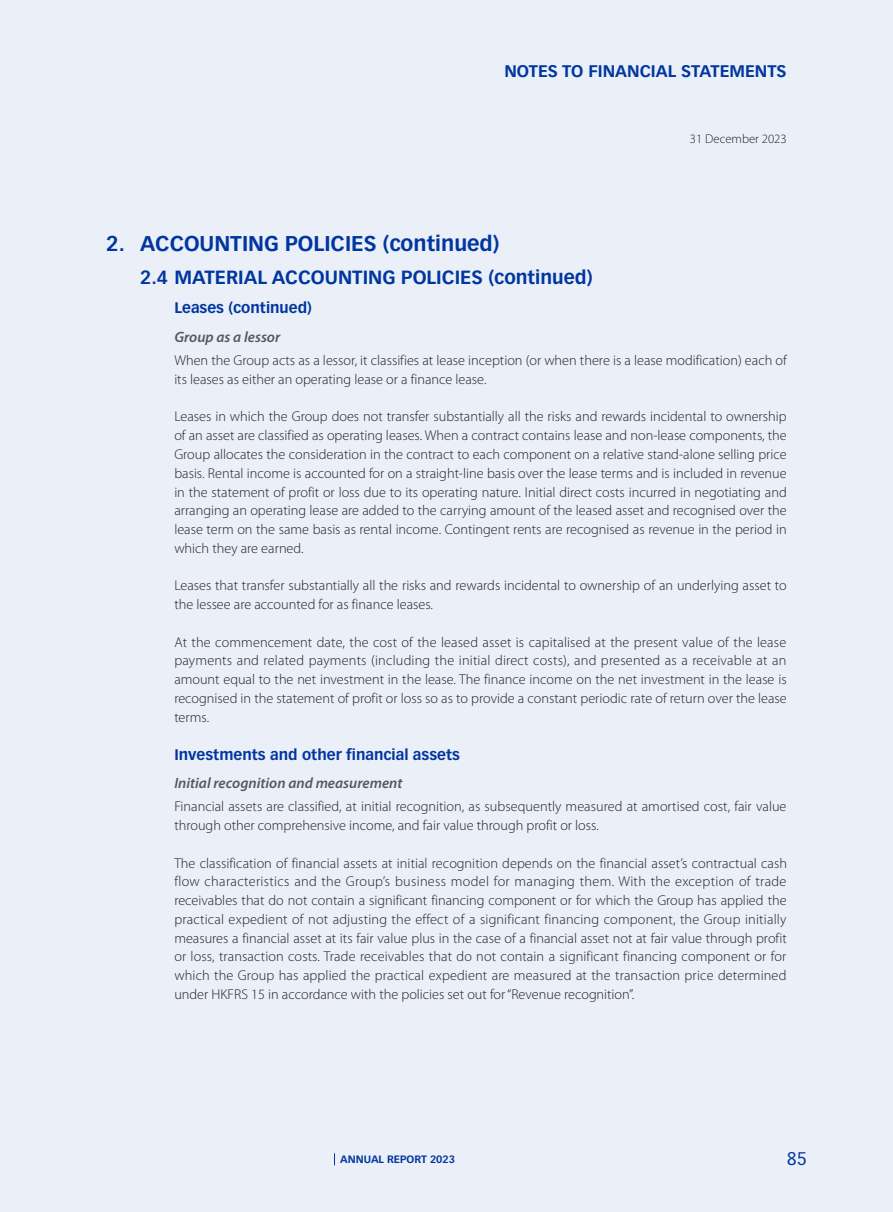
<style>
.page{position:relative;width:893px;height:1212px;background:#ebeff7}
.page>*{position:absolute;margin:0;border:0;box-sizing:border-box;transform-origin:0 0}
.t1{font:700 21px "Vectora LT Std";color:#0036a0}
.t2{font:700 18.75px "Vectora LT Std";color:#0036a0}
.t3{font:18px "Vectora LT Std";color:#0036a0}
.t4{font:700 16.5px "Vectora LT Std";color:#0036a0}
.t5{font:700 15px "Vectora LT Std";color:#0036a0}
.t6{font:italic 600 15px "Myriad Pro";color:#57585a}
.t7{font:300 14.25px/18.8px "Myriad Pro";color:#231f20}
.t8{font:300 12.75px "Myriad Pro";color:#231f20}
.t9{font:700 10.5px "Vectora LT Std";color:#0036a0}
</style>
<div class="page">
<p class="t4" style="left:504px;top:62px;width:284px">NOTES TO FINANCIAL STATEMENTS</p>
<p class="t8" style="left:690px;top:131px;width:98px">31 December 2023</p>
<h1 class="t1" style="left:106px;top:231px;width:395px">2. ACCOUNTING POLICIES (continued)</h1>
<h2 class="t2" style="left:140px;top:266px;width:454px">2.4 MATERIAL ACCOUNTING POLICIES (continued)</h2>
<p class="t5" style="left:174px;top:299px;width:139px">Leases (continued)</p>
<p class="t6" style="left:174px;top:327px;width:107px">Group as a lessor</p>
<p class="t7" style="left:174px;top:351px;width:614px">When the Group acts as a lessor, it classifies at lease inception (or when there is a lease modification) each of its leases as either an operating lease or a finance lease.</p>
<p class="t7" style="left:174px;top:407px;width:614px;text-align:justify">Leases in which the Group does not transfer substantially all the risks and rewards incidental to ownership of an asset are classified as operating leases. When a contract contains lease and non-lease components, the Group allocates the consideration in the contract to each component on a relative stand-alone selling price basis. Rental income is accounted for on a straight-line basis over the lease terms and is included in revenue in the statement of profit or loss due to its operating nature. Initial direct costs incurred in negotiating and arranging an operating lease are added to the carrying amount of the leased asset and recognised over the lease term on the same basis as rental income. Contingent rents are recognised as revenue in the period in which they are earned.</p>
<p class="t7" style="left:174px;top:576px;width:614px">Leases that transfer substantially all the risks and rewards incidental to ownership of an underlying asset to the lessee are accounted for as finance leases.</p>
<p class="t7" style="left:174px;top:632px;width:614px;text-align:justify">At the commencement date, the cost of the leased asset is capitalised at the present value of the lease payments and related payments (including the initial direct costs), and presented as a receivable at an amount equal to the net investment in the lease. The finance income on the net investment in the lease is recognised in the statement of profit or loss so as to provide a constant periodic rate of return over the lease terms.</p>
<p class="t5" style="left:174px;top:745px;width:287px">Investments and other financial assets</p>
<p class="t6" style="left:174px;top:773px;width:230px">Initial recognition and measurement</p>
<p class="t7" style="left:174px;top:797px;width:614px">Financial assets are classified, at initial recognition, as subsequently measured at amortised cost, fair value through other comprehensive income, and fair value through profit or loss.</p>
<p class="t7" style="left:174px;top:853px;width:614px;text-align:justify">The classification of financial assets at initial recognition depends on the financial asset’s contractual cash flow characteristics and the Group’s business model for managing them. With the exception of trade receivables that do not contain a significant financing component or for which the Group has applied the practical expedient of not adjusting the effect of a significant financing component, the Group initially measures a financial asset at its fair value plus in the case of a financial asset not at fair value through profit or loss, transaction costs. Trade receivables that do not contain a significant financing component or for which the Group has applied the practical expedient are measured at the transaction price determined under HKFRS 15 in accordance with the policies set out for “Revenue recognition”.</p>
<p class="t9" style="left:340px;top:1153px;width:116px">ANNUAL REPORT 2023</p>
<p class="t3" style="left:787px;top:1148px;width:22px">85</p>
</div>
